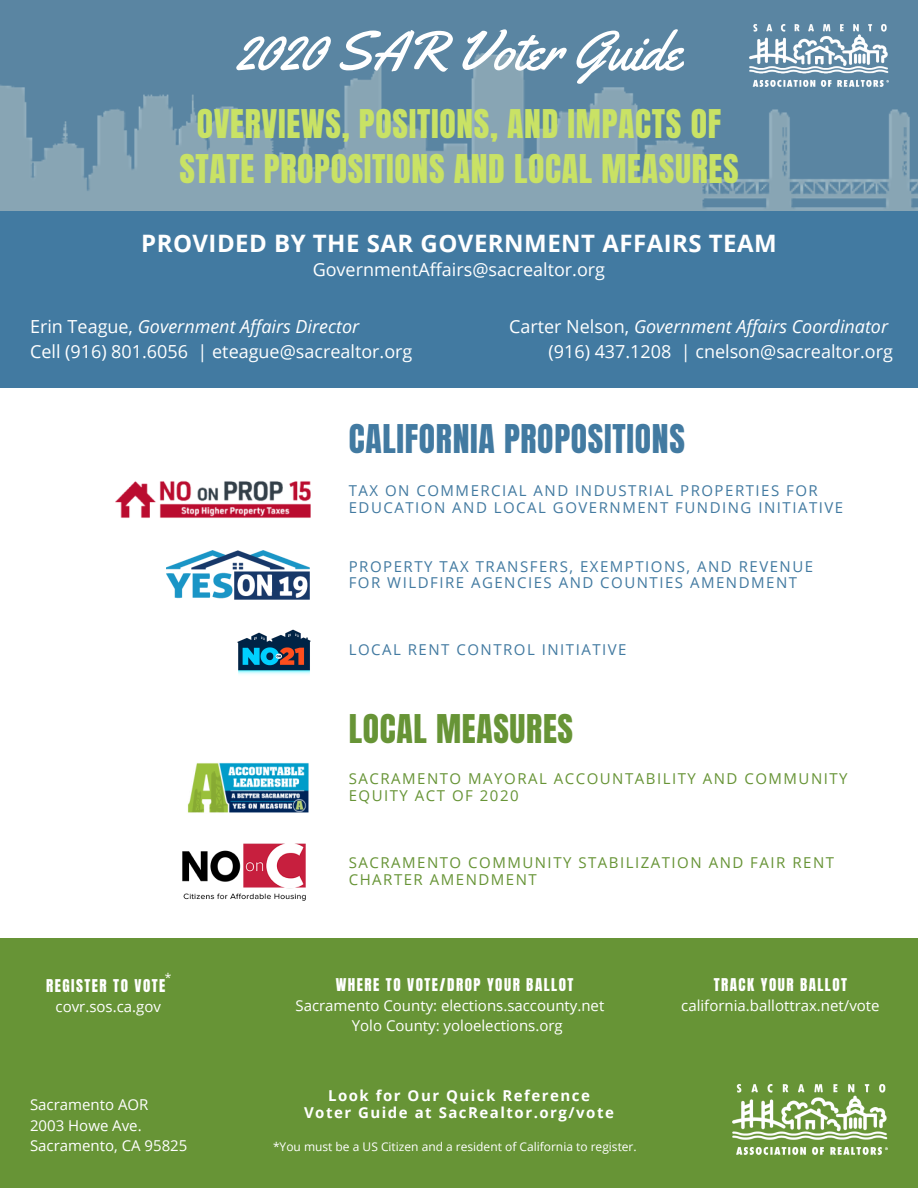
<style>
.page{position:relative;width:918px;height:1188px;background:#fff}
.page>*{position:absolute;margin:0;border:0;box-sizing:border-box;transform-origin:0 0}
.t1{font:55.05px "Yellowtail";color:#fff}
.t2{font:33.75px/45.2px "Anton";letter-spacing:.02em;color:#c9e265;text-align:center}
.t3{font:33.75px "Anton";letter-spacing:.02em;color:#427aa1}
.t4{font:33.75px "Anton";letter-spacing:.02em;color:#679436}
.t5{font:700 24px "Open Sans";letter-spacing:.02em;color:#fff}
.t6{font:18px/24.8px "Open Sans";color:#fff}
.t7{font:15px/16.8px "Open Sans";letter-spacing:.1em;color:#427aa1}
.t8{font:15px/20.2px "Open Sans";color:#fff}
.t9{font:15px/16.8px "Open Sans";letter-spacing:.1em;color:#679436}
.t10{font:700 15px/16.8px "Open Sans";letter-spacing:.1em;color:#fff;text-align:center}
.t11{font:15px "Anton";letter-spacing:.1em;color:#fff}
.t12{font:12px "Open Sans";color:#fff}
.s1{font-style:italic}
</style>
<div class="page">
<img style="left:0;top:0;width:918px;height:211px">
<div style="left:0;top:211px;width:918px;height:177px;background:#427aa1"></div>
<img style="left:115px;top:480px;width:196px;height:38px">
<img style="left:237px;top:629px;width:74px;height:46px">
<img style="left:167px;top:551px;width:142px;height:48px">
<div style="left:0;top:938px;width:918px;height:250px;background:#679436"></div>
<img style="left:732px;top:1084px;width:156px;height:70px">
<img style="left:182px;top:843px;width:124px;height:58px">
<img style="left:187px;top:762px;width:122px;height:51px">
<img style="left:750px;top:25px;width:138px;height:62px">
<h1 class="t1" style="left:236px;top:16px;width:447px">2020 SAR Voter Guide</h1>
<h2 class="t2" style="left:179px;top:101px;width:561px">OVERVIEWS, POSITIONS, AND IMPACTS OF<br>STATE PROPOSITIONS AND LOCAL MEASURES</h2>
<h3 class="t5" style="left:141px;top:226px;width:637px">PROVIDED BY THE SAR GOVERNMENT AFFAIRS TEAM</h3>
<p class="t6" style="left:313px;top:257px;width:294px">GovernmentAffairs@sacrealtor.org</p>
<p class="t6" style="left:30px;top:313px;width:384px">Erin Teague, <span class="s1">Government Affairs Director<br></span>Cell (916) 801.6056 | eteague@sacrealtor.org</p>
<p class="t6" style="left:509px;top:313px;width:385px;text-align:right">Carter Nelson, <span class="s1">Government Affairs Coordinator </span>(916) 437.1208 | cnelson@sacrealtor.org</p>
<h2 class="t3" style="left:349px;top:415px;width:338px">CALIFORNIA PROPOSITIONS</h2>
<p class="t7" style="left:349px;top:482px;width:496px">TAX ON COMMERCIAL AND INDUSTRIAL PROPERTIES FOR<br>EDUCATION AND LOCAL GOVERNMENT FUNDING INITIATIVE</p>
<p class="t7" style="left:349px;top:557px;width:466px">PROPERTY TAX TRANSFERS, EXEMPTIONS, AND REVENUE<br>FOR WILDFIRE AGENCIES AND COUNTIES AMENDMENT</p>
<p class="t7" style="left:349px;top:641px;width:279px">LOCAL RENT CONTROL INITIATIVE</p>
<h2 class="t4" style="left:349px;top:704px;width:226px">LOCAL MEASURES</h2>
<p class="t9" style="left:349px;top:770px;width:500px">SACRAMENTO MAYORAL ACCOUNTABILITY AND COMMUNITY<br>EQUITY ACT OF 2020</p>
<p class="t9" style="left:349px;top:854px;width:487px">SACRAMENTO COMMUNITY STABILIZATION AND FAIR RENT<br>CHARTER AMENDMENT</p>
<p class="t12" style="left:165px;top:969px;width:8px">*</p>
<p class="t11" style="left:46px;top:975px;width:121px">REGISTER TO VOTE</p>
<p class="t11" style="left:336px;top:974px;width:239px">WHERE TO VOTE/DROP YOUR BALLOT</p>
<p class="t11" style="left:714px;top:974px;width:135px">TRACK YOUR BALLOT</p>
<p class="t8" style="left:681px;top:995px;width:200px">california.ballottrax.net/vote</p>
<p class="t8" style="left:352px;top:1015px;width:212px">Yolo County: yoloelections.org</p>
<p class="t8" style="left:295px;top:995px;width:310px">Sacramento County: elections.saccounty.net</p>
<p class="t8" style="left:56px;top:996px;width:107px">covr.sos.ca.gov</p>
<p class="t8" style="left:30px;top:1095px;width:159px">Sacramento AOR<br>2003 Howe Ave.<br>Sacramento, CA 95825</p>
<p class="t10" style="left:304px;top:1087px;width:311px">Look for Our Quick Reference<br>Voter Guide at SacRealtor.org/vote</p>
<p class="t12" style="left:273px;top:1138px;width:365px">*You must be a US Citizen and a resident of California to register.</p>
</div>
